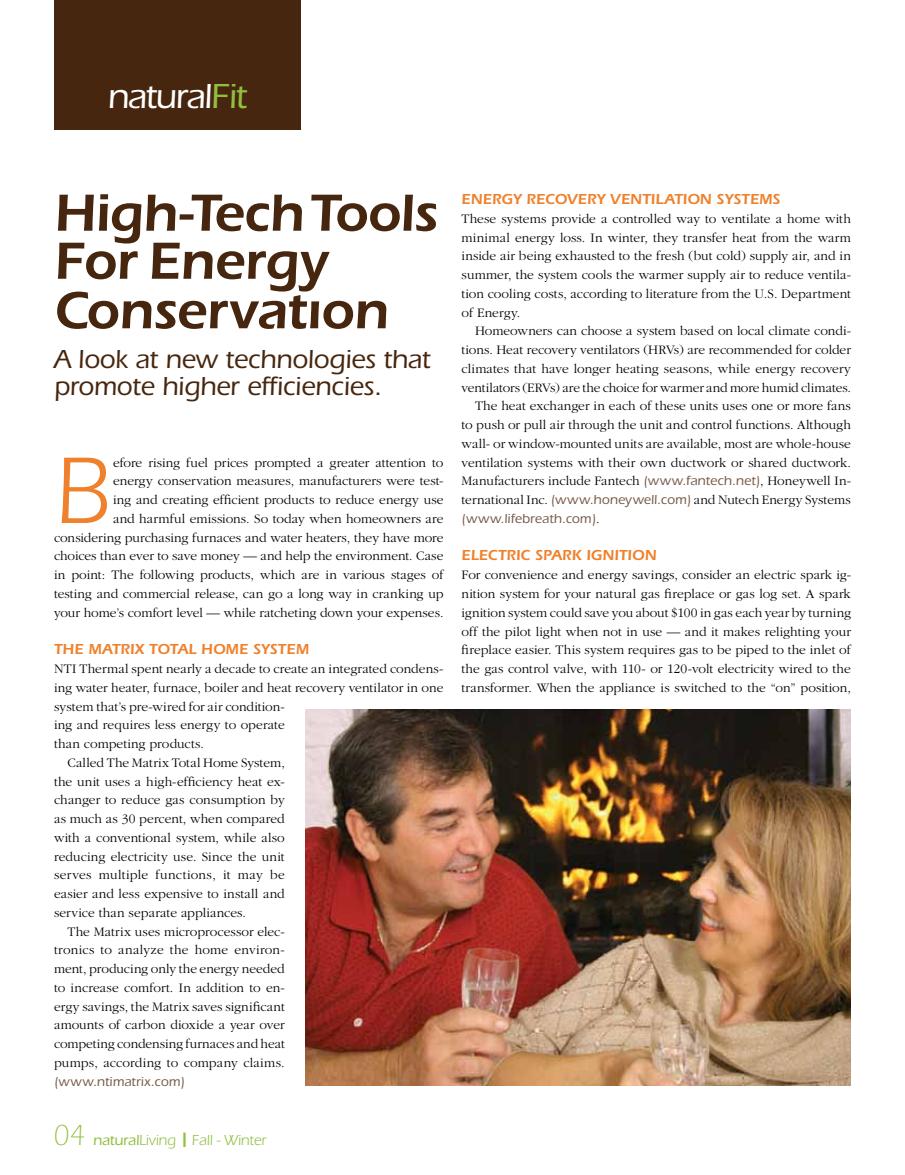
<style>
.page{position:relative;width:905px;height:1175px;background:#fff}
.page>*{position:absolute;margin:0;border:0;box-sizing:border-box;transform-origin:0 0}
.t1{font:97.8px "Itc Eras";color:#ef812d}
.t2{font:600 54px/48.8px "Itc Eras";letter-spacing:-.015em;color:#46260e}
.t3{font:500 36px "Itc Eras";letter-spacing:-.04em;color:#fff}
.t4{font:500 27px/27px "Itc Eras";letter-spacing:-.01em;color:#46260e}
.t5{font:600 15px "Itc Eras";letter-spacing:.01em;color:#ef812d}
.t6{font:15px "Itc Eras";letter-spacing:-.01em;color:#91be3e}
.t7{font:300 13.5px/18.8px "Garamond";color:#000;text-align:right}
.t8{font:500 13.5px "Itc Eras";letter-spacing:.01em;color:#775a48}
.t9{font:300 13.5px "Garamond";letter-spacing:.025em;color:#000}
.s1{color:#91be3e}
.s2{font-weight:300;font-size:30px}
.s3{font-weight:500}
.s4{font-family:"Itc Eras";font-weight:500;color:#775a48}
.s5{font-family:"Garamond";font-weight:300;color:#000}
</style>
<div class="page">
<div style="left:54px;top:0;width:247px;height:129px;background:#46260e"></div>
<img style="left:305px;top:709px;width:545px;height:376px">
<h3 class="t3" style="left:108px;top:76px;width:141px">natural<span class="s1">Fit</span></h3>
<h2 class="t2" style="left:54px;top:188px;width:385px">HIGH-TECH TOOLS<br>FOR ENERGY<br>CONSERVATION</h2>
<h3 class="t4" style="left:54px;top:345px;width:378px">A look at new technologies that promote higher efficiencies.</h3>
<p class="t7" style="left:54px;top:453px;width:391px">efore rising fuel prices prompted a greater attention to<br>energy conservation measures, manufacturers were test-<br>ing and creating efficient products to reduce energy use<br>and harmful emissions. So today when homeowners are considering purchasing furnaces and water heaters, they have more choices than ever to save money — and help the environment. Case in point: The following products, which are in various stages of testing and commercial release, can go a long way in cranking up your home’s comfort level — while ratcheting down your expenses.</p>
<p class="t5" style="left:54px;top:640px;width:244px">THE MATRIX TOTAL HOME SYSTEM</p>
<p class="t7" style="left:54px;top:659px;width:391px">NTI Thermal spent nearly a decade to create an integrated condens-</p>
<p class="t7" style="left:54px;top:678px;width:391px">ing water heater, furnace, boiler and heat recovery ventilator in one</p>
<p class="t7" style="left:54px;top:697px;width:232px">system that’s pre-wired for air condition-</p>
<p class="t7" style="left:54px;top:716px;width:232px">ing and requires less energy to operate</p>
<p class="t7" style="left:54px;top:734px;width:151px">than competing products.</p>
<p class="t7" style="left:68px;top:753px;width:219px">Called The Matrix Total Home System,</p>
<p class="t7" style="left:54px;top:772px;width:232px">the unit uses a high-efficiency heat ex-</p>
<p class="t7" style="left:54px;top:791px;width:232px">changer to reduce gas consumption by</p>
<p class="t7" style="left:54px;top:809px;width:232px">as much as 30 percent, when compared</p>
<p class="t7" style="left:54px;top:828px;width:232px">with a conventional system, while also</p>
<p class="t7" style="left:54px;top:847px;width:232px">reducing electricity use. Since the unit</p>
<p class="t9" style="left:54px;top:868px;width:232px">serves multiple functions, it may be</p>
<p class="t7" style="left:54px;top:884px;width:232px">easier and less expensive to install and</p>
<p class="t7" style="left:54px;top:903px;width:194px">service than separate appliances.</p>
<p class="t7" style="left:68px;top:922px;width:219px">The Matrix uses microprocessor elec-</p>
<p class="t7" style="left:54px;top:941px;width:232px">tronics to analyze the home environ-</p>
<p class="t7" style="left:54px;top:959px;width:232px">ment, producing only the energy needed</p>
<p class="t7" style="left:54px;top:978px;width:232px">to increase comfort. In addition to en-</p>
<p class="t7" style="left:54px;top:997px;width:232px">ergy savings, the Matrix saves significant</p>
<p class="t7" style="left:54px;top:1016px;width:232px">amounts of carbon dioxide a year over</p>
<p class="t7" style="left:54px;top:1034px;width:232px">competing condensing furnaces and heat</p>
<p class="t7" style="left:54px;top:1053px;width:232px">pumps, according to company claims.</p>
<p class="t8" style="left:54px;top:1073px;width:132px">(www.ntimatrix.com)</p>
<h1 class="t1" style="left:54px;top:437px;width:57px">B</h1>
<p class="t6" style="left:53px;top:1131px;width:214px"><span class="s2">04</span> <span class="s3">natural</span>Living ❙ Fall - Winter</p>
<p class="t5" style="left:461px;top:190px;width:75px">ENERGY REC</p>
<p class="t5" style="left:554px;top:190px;width:67px">OVERY VEN</p>
<p class="t5" style="left:642px;top:190px;width:119px">TILATION SYSTEMS</p>
<p class="t7" style="left:461px;top:209px;width:391px;text-align:justify">These systems provide a controlled way to ventilate a home with minimal energy loss. In winter, they transfer heat from the warm inside air being exhausted to the fresh (but cold) supply air, and in summer, the system cools the warmer supply air to reduce ventila&shy;tion cooling costs, according to literature from the U.S. Department of Energy.</p>
<p class="t7" style="left:461px;top:322px;width:391px">Homeowners can choose a system based on local climate condi&shy;tions. Heat recovery ventilators (HRVs) are recommended for colder climates that have longer heating seasons, while energy recovery ventilators (ERVs) are the choice for warmer and more humid climates.<br>The heat exchanger in each of these units uses one or more fans to push or pull air through the unit and control functions. Although wall- or window-mounted units are available, most are whole-house ventilation systems with their own ductwork or shared ductwork.<br>Manufacturers include Fantech <span class="s4">(www.fantech.net)</span>, Honeywell In&shy;ternational Inc. <span class="s4">(www.honeywell.com)</span> and Nutech Energy Systems</p>
<p class="t8" style="left:461px;top:511px;width:140px">(www.lifebreath.com)<span class="s5">.</span></p>
<p class="t5" style="left:461px;top:547px;width:135px">ELECTRIC SPARK IGN</p>
<p class="t5" style="left:614px;top:547px;width:41px">ITION</p>
<p class="t7" style="left:461px;top:566px;width:391px;text-align:justify">For convenience and energy savings, consider an electric spark ig&shy;nition system for your natural gas fireplace or gas log set. A spark ignition system could save you about $100 in gas each year by turning off the pilot light when not in use — and it makes relighting your fireplace easier. This system requires gas to be piped to the inlet of the gas control valve, with 110- or 120-volt electricity wired to the transformer. When the appliance is switched to the “on” position,</p>
</div>
